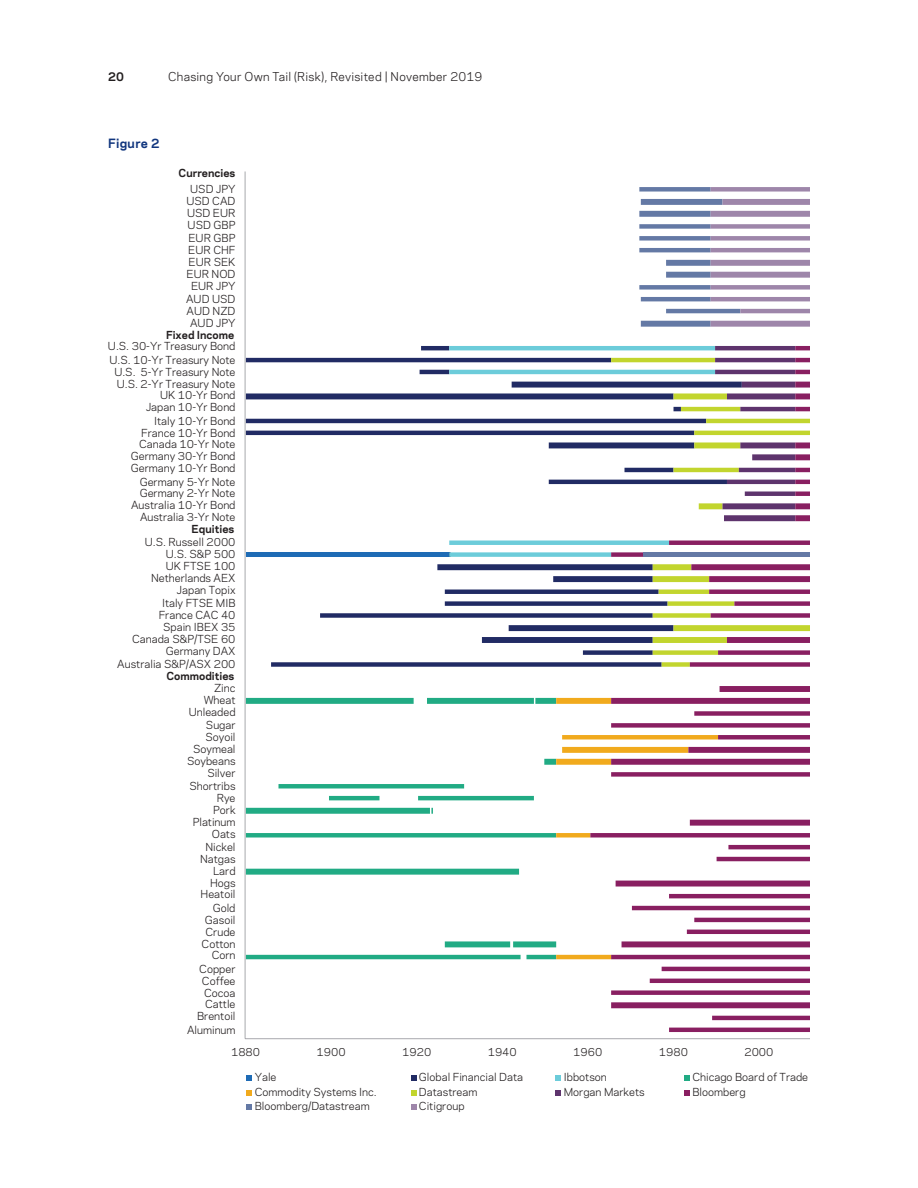
<style>
.page{position:relative;width:918px;height:1188px;background:#fff}
.page>*{position:absolute;margin:0;border:0;box-sizing:border-box;transform-origin:0 0}
.Chart_Title{font:700 12px "AQR Polaris";letter-spacing:.025em;color:#11367e}
.t1{font:11.25px "AQR Polaris";letter-spacing:.02em;color:#231f20}
.t2{font:700 11.25px "AQR Polaris";color:#231f20}
.t3{font:10.35px/11.9px "AQR Polaris";color:#231f20;text-align:right}
.t4{font:700 10.35px "AQR Polaris";color:#231f20}
</style>
<div class="page">
<svg style="left:246px;top:346px;width:344px;height:321px"></svg>
<div style="left:449px;top:552px;width:162px;height:5px;background:#6cccda"></div>
<hr style="left:449px;top:541px;width:220px;height:4px;background:#6cccda">
<hr style="left:449px;top:370px;width:266px;height:4px;background:#6cccda">
<hr style="left:449px;top:346px;width:266px;height:4px;background:#6cccda">
<svg style="left:246px;top:698px;width:172px;height:261px"></svg>
<svg style="left:418px;top:698px;width:172px;height:261px"></svg>
<svg style="left:590px;top:346px;width:220px;height:686px"></svg>
<div style="left:644px;top:552px;width:166px;height:5px;background:#6479a5"></div>
<svg style="left:639px;top:187px;width:171px;height:140px"></svg>
<hr style="left:245px;top:1038px;width:565px;height:1px;background:#a8a9ad">
<hr style="left:245px;top:171px;width:1px;height:868px;background:#a8a9ad">
<svg style="left:246px;top:1075px;width:6px;height:6px"></svg>
<svg style="left:411px;top:1075px;width:6px;height:6px"></svg>
<svg style="left:555px;top:1075px;width:6px;height:6px"></svg>
<svg style="left:684px;top:1075px;width:6px;height:6px"></svg>
<svg style="left:246px;top:1090px;width:6px;height:6px"></svg>
<svg style="left:411px;top:1090px;width:6px;height:6px"></svg>
<svg style="left:555px;top:1090px;width:6px;height:6px"></svg>
<svg style="left:684px;top:1090px;width:6px;height:6px"></svg>
<svg style="left:246px;top:1104px;width:6px;height:6px"></svg>
<svg style="left:411px;top:1104px;width:6px;height:6px"></svg>
<p class="t2" style="left:108px;top:69px;width:18px">20</p>
<p class="t1" style="left:168px;top:69px;width:316px">Chasing Your Own Tail (Risk), Revisited | November 2019</p>
<p class="Chart_Title" style="left:108px;top:135px;width:53px">Figure 2</p>
<p class="t4" style="left:179px;top:166px;width:58px">Currencies</p>
<p class="t3" style="left:186px;top:183px;width:51px;text-align:center">USD JPY<br>USD CAD<br>USD EUR<br>USD GBP</p>
<p class="t3" style="left:186px;top:232px;width:51px;text-align:center">EUR GBP<br>EUR CHF<br>EUR SEK<br>EUR NOD<br>EUR JPY</p>
<p class="t3" style="left:186px;top:292px;width:51px;text-align:center">AUD USD<br>AUD NZD<br>AUD JPY</p>
<p class="t3" style="left:108px;top:339px;width:129px;line-height:13.4px;text-align:left">U.S. 30-Yr Treasury Bond<br>U.S. 10-Yr Treasury Note</p>
<p class="t3" style="left:114px;top:365px;width:123px">U.S. 5-Yr Treasury Note<br>U.S. 2-Yr Treasury Note<br>UK 10-Yr Bond<br>Japan 10-Yr Bond</p>
<p class="t3" style="left:131px;top:414px;width:106px">Italy 10-Yr Bond<br>France 10-Yr Bond<br>Canada 10-Yr Note<br>Germany 30-Yr Bond<br>Germany 10-Yr Bond</p>
<p class="t3" style="left:131px;top:475px;width:106px">Germany 5-Yr Note<br>Germany 2-Yr Note<br>Australia 10-Yr Bond<br>Australia 3-Yr Note</p>
<p class="t3" style="left:145px;top:536px;width:92px">U.S. Russell 2000<br>U.S. S&amp;P 500<br>UK FTSE 100<br>Netherlands AEX<br>Japan Topix</p>
<p class="t3" style="left:132px;top:597px;width:105px">Italy FTSE MIB<br>France CAC 40<br>Spain IBEX 35<br>Canada S&amp;P/TSE 60<br>Germany DAX</p>
<p class="t3" style="left:117px;top:658px;width:120px">Australia S&amp;P/ASX 200</p>
<p class="t3" style="left:189px;top:682px;width:48px">Zinc<br>Wheat<br>Unleaded</p>
<p class="t3" style="left:187px;top:719px;width:50px">Sugar<br>Soyoil<br>Soymeal<br>Soybeans<br>Silver</p>
<p class="t3" style="left:190px;top:780px;width:48px">Shortribs<br>Rye<br>Pork<br>Platinum<br>Oats</p>
<p class="t3" style="left:200px;top:840px;width:37px">Nickel<br>Natgas<br>Lard<br>Hogs<br>Heatoil</p>
<p class="t3" style="left:202px;top:901px;width:35px">Gold<br>Gasoil<br>Crude<br>Cotton<br>Corn</p>
<p class="t3" style="left:197px;top:962px;width:40px">Copper<br>Coffee<br>Cocoa<br>Cattle<br>Brentoil</p>
<p class="t3" style="left:187px;top:1023px;width:50px">Aluminum</p>
<p class="t4" style="left:166px;top:327px;width:70px">Fixed Income</p>
<p class="t4" style="left:192px;top:521px;width:44px">Equities</p>
<p class="t4" style="left:167px;top:669px;width:69px">Commodities</p>
<p class="t3" style="left:231px;top:1045px;width:31px">1880</p>
<p class="t3" style="left:317px;top:1045px;width:31px">1900</p>
<p class="t3" style="left:402px;top:1045px;width:31px">1920</p>
<p class="t3" style="left:488px;top:1045px;width:31px">1940</p>
<p class="t3" style="left:573px;top:1045px;width:31px">1960</p>
<p class="t3" style="left:659px;top:1045px;width:31px">1980</p>
<p class="t3" style="left:744px;top:1045px;width:31px">2000</p>
<p class="t3" style="left:255px;top:1071px;width:23px">Yale</p>
<p class="t3" style="left:419px;top:1071px;width:106px">Global Financial Data</p>
<p class="t3" style="left:564px;top:1071px;width:45px">Ibbotson</p>
<p class="t3" style="left:692px;top:1071px;width:117px">Chicago Board of Trade</p>
<p class="t3" style="left:255px;top:1086px;width:123px">Commodity Systems Inc.</p>
<p class="t3" style="left:419px;top:1086px;width:60px">Datastream</p>
<p class="t3" style="left:564px;top:1086px;width:82px">Morgan Markets</p>
<p class="t3" style="left:692px;top:1086px;width:55px">Bloomberg</p>
<p class="t3" style="left:255px;top:1099px;width:117px">Bloomberg/Datastream</p>
<p class="t3" style="left:419px;top:1099px;width:47px">Citigroup</p>
</div>
